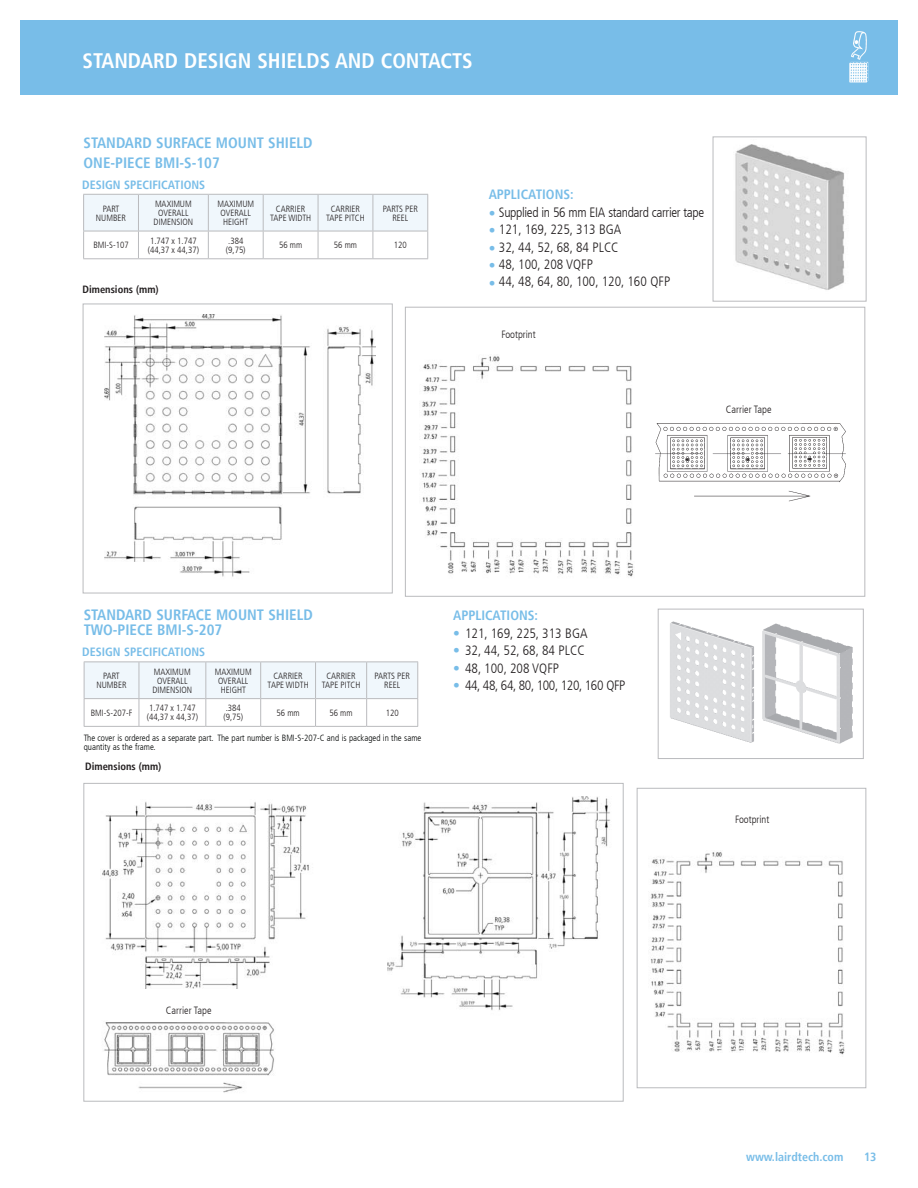
<style>
.page{position:relative;width:918px;height:1188px;background:#fff}
.page>*{position:absolute;margin:0;border:0;box-sizing:border-box;transform-origin:0 0}
.t1{font:700 condensed 21px "Frutiger LT";color:#fff}
.t2{font:700 condensed 15px/20.4px "Frutiger LT";color:#78bde8}
.t3{font:300 condensed 13.5px "Frutiger LT";color:#231f20}
.t4{font:300 condensed 13.5px "Frutiger LT";letter-spacing:-.025em;color:#231f20}
.t5{font:700 condensed 13.5px "Frutiger LT";color:#78bde8}
.t6{font:700 condensed 12px "Frutiger LT";color:#78bde8}
.t7{font:300 condensed 10.5px "Frutiger LT";color:#231f20}
.t8{font:700 condensed 10.5px "Frutiger LT";color:#231f20}
.t9{font:300 condensed 9px/9px "Frutiger LT";color:#231f20;text-align:center}
.t10{font:300 condensed 9px/9px "Frutiger LT";color:#050807}
.s1{color:#78bde8}
</style>
<div class="page">
<div style="left:20px;top:20px;width:878px;height:74px;background:#78bde8"></div>
<img style="left:851px;top:31px;width:16px;height:29px">
<img style="left:735px;top:144px;width:110px;height:146px">
<div style="left:713px;top:136px;width:154px;height:166px;border:1px solid #babbbe"></div>
<img style="left:104px;top:314px;width:271px;height:263px">
<div style="left:83px;top:304px;width:310px;height:289px;border:1px solid #babbbe"></div>
<div style="left:637px;top:788px;width:229px;height:300px;border:1px solid #babbbe"></div>
<img style="left:650px;top:852px;width:195px;height:203px">
<img style="left:670px;top:621px;width:183px;height:123px">
<div style="left:658px;top:609px;width:206px;height:150px;border:1px solid #babbbe"></div>
<img style="left:421px;top:356px;width:213px;height:221px">
<div style="left:405px;top:307px;width:460px;height:290px;border:1px solid #babbbe"></div>
<img style="left:655px;top:423px;width:191px;height:79px">
<svg style="left:83px;top:194px;width:345px;height:64px"></svg>
<hr style="left:83px;top:258px;width:55px;height:1px;background:#babbbe">
<hr style="left:138px;top:258px;width:70px;height:1px;background:#babbbe">
<hr style="left:208px;top:258px;width:55px;height:1px;background:#babbbe">
<hr style="left:263px;top:258px;width:55px;height:1px;background:#babbbe">
<hr style="left:318px;top:258px;width:55px;height:1px;background:#babbbe">
<hr style="left:373px;top:258px;width:55px;height:1px;background:#babbbe">
<hr style="left:84px;top:661px;width:55px;height:1px;background:#babbbe">
<hr style="left:139px;top:661px;width:67px;height:1px;background:#babbbe">
<hr style="left:206px;top:661px;width:55px;height:1px;background:#babbbe">
<hr style="left:261px;top:661px;width:55px;height:1px;background:#babbbe">
<hr style="left:316px;top:661px;width:51px;height:1px;background:#babbbe">
<hr style="left:367px;top:661px;width:51px;height:1px;background:#babbbe">
<svg style="left:84px;top:662px;width:334px;height:64px"></svg>
<hr style="left:84px;top:726px;width:55px;height:1px;background:#babbbe">
<hr style="left:139px;top:726px;width:67px;height:1px;background:#babbbe">
<hr style="left:206px;top:726px;width:55px;height:1px;background:#babbbe">
<hr style="left:261px;top:726px;width:55px;height:1px;background:#babbbe">
<hr style="left:316px;top:726px;width:51px;height:1px;background:#babbbe">
<hr style="left:367px;top:726px;width:51px;height:1px;background:#babbbe">
<img style="left:102px;top:801px;width:207px;height:187px">
<img style="left:387px;top:797px;width:223px;height:213px">
<img style="left:104px;top:1022px;width:170px;height:71px">
<h1 class="t1" style="left:82px;top:52px;width:392px">STANDARD DESIGN SHIELDS AND CONTACTS</h1>
<h2 class="t2" style="left:84px;top:133px;width:231px">STANDARD SURFACE MOUNT SHIELD<br>ONE-PIECE BMI-S-107</h2>
<h3 class="t6" style="left:82px;top:180px;width:125px">DESIGN SPECIFICATIONS</h3>
<p class="t9" style="left:96px;top:205px;width:32px">PART<br>NUMBER</p>
<p class="t9" style="left:154px;top:200px;width:41px">MAXIMUM<br>OVERALL<br>DIMENSION</p>
<p class="t9" style="left:217px;top:200px;width:38px">MAXIMUM<br>OVERALL<br>HEIGHT</p>
<p class="t9" style="left:270px;top:205px;width:43px">CARRIER<br>TAPE WIDTH</p>
<p class="t9" style="left:326px;top:205px;width:40px">CARRIER<br>TAPE PITCH</p>
<p class="t9" style="left:383px;top:205px;width:37px">PARTS PER<br>REEL</p>
<p class="t9" style="left:93px;top:241px;width:37px">BMI-S-107</p>
<p class="t9" style="left:148px;top:237px;width:53px;text-align:left">1 .747 x 1 .747 (44,37 x 44,37)</p>
<p class="t9" style="left:226px;top:237px;width:21px;text-align:left">.384 (9,75)</p>
<p class="t9" style="left:279px;top:241px;width:25px">56 mm</p>
<p class="t9" style="left:334px;top:241px;width:25px">56 mm</p>
<p class="t9" style="left:394px;top:241px;width:14px">120</p>
<p class="t8" style="left:82px;top:285px;width:78px">Dimensions (mm)</p>
<h3 class="t5" style="left:489px;top:189px;width:87px">APPLICATIONS:</h3>
<h3 class="t4" style="left:489px;top:207px;width:217px"><span class="s1">•</span> Supplied in 56 mm EIA standard carrier tape</h3>
<h3 class="t3" style="left:489px;top:224px;width:134px"><span class="s1">•</span> 121, 169, 225, 313 BGA</h3>
<h3 class="t3" style="left:489px;top:241px;width:131px"><span class="s1">•</span> 32, 44, 52, 68, 84 PLCC</h3>
<h3 class="t3" style="left:489px;top:259px;width:106px"><span class="s1">•</span> 48, 100, 208 VQFP</h3>
<h3 class="t3" style="left:489px;top:276px;width:183px"><span class="s1">•</span> 44, 48, 64, 80, 100, 120, 160 QFP</h3>
<p class="t7" style="left:502px;top:330px;width:36px">Footprint</p>
<p class="t7" style="left:726px;top:405px;width:47px">Carrier Tape</p>
<h2 class="t2" style="left:84px;top:609px;width:231px;line-height:15px">STANDARD SURFACE MOUNT SHIELD<br>TWO-PIECE BMI-S-207</h2>
<h3 class="t6" style="left:82px;top:647px;width:125px">DESIGN SPECIFICATIONS</h3>
<p class="t9" style="left:96px;top:672px;width:32px">PART<br>NUMBER</p>
<p class="t9" style="left:153px;top:668px;width:41px">MAXIMUM<br>OVERALL<br>DIMENSION</p>
<p class="t9" style="left:215px;top:668px;width:38px">MAXIMUM<br>OVERALL<br>HEIGHT</p>
<p class="t9" style="left:268px;top:672px;width:43px">CARRIER<br>TAPE WIDTH</p>
<p class="t9" style="left:322px;top:672px;width:40px">CARRIER<br>TAPE PITCH</p>
<p class="t9" style="left:375px;top:672px;width:37px">PARTS PER<br>REEL</p>
<p class="t9" style="left:91px;top:709px;width:43px">BMI-S-207-F</p>
<p class="t9" style="left:147px;top:704px;width:53px;text-align:left">1 .747 x 1 .747 (44,37 x 44,37)</p>
<p class="t9" style="left:223px;top:704px;width:21px;text-align:left">.384 (9,75)</p>
<p class="t9" style="left:277px;top:709px;width:25px">56 mm</p>
<p class="t9" style="left:330px;top:709px;width:25px">56 mm</p>
<p class="t9" style="left:386px;top:709px;width:14px">120</p>
<p class="t10" style="left:84px;top:734px;width:339px">The cover is ordered as a separate part . The part number is BMI-S-207-C and is packaged in the same quantity as the frame .</p>
<p class="t8" style="left:85px;top:762px;width:78px">Dimensions (mm)</p>
<h3 class="t5" style="left:453px;top:610px;width:87px">APPLICATIONS:</h3>
<h3 class="t3" style="left:453px;top:627px;width:136px"><span class="s1">•</span> 121, 169, 225, 313 BGA</h3>
<h3 class="t3" style="left:453px;top:645px;width:133px"><span class="s1">•</span> 32, 44, 52, 68, 84 PLCC</h3>
<h3 class="t3" style="left:453px;top:662px;width:107px"><span class="s1">•</span> 48, 100, 208 VQFP</h3>
<h3 class="t4" style="left:453px;top:680px;width:174px"><span class="s1">•</span> 44, 48, 64, 80, 100, 120, 160 QFP</h3>
<p class="t7" style="left:166px;top:1006px;width:47px">Carrier Tape</p>
<p class="t7" style="left:735px;top:815px;width:36px">Footprint</p>
<h3 class="t6" style="left:746px;top:1152px;width:99px">www.lairdtech.com</h3>
<h3 class="t6" style="left:864px;top:1152px;width:14px">13</h3>
</div>
